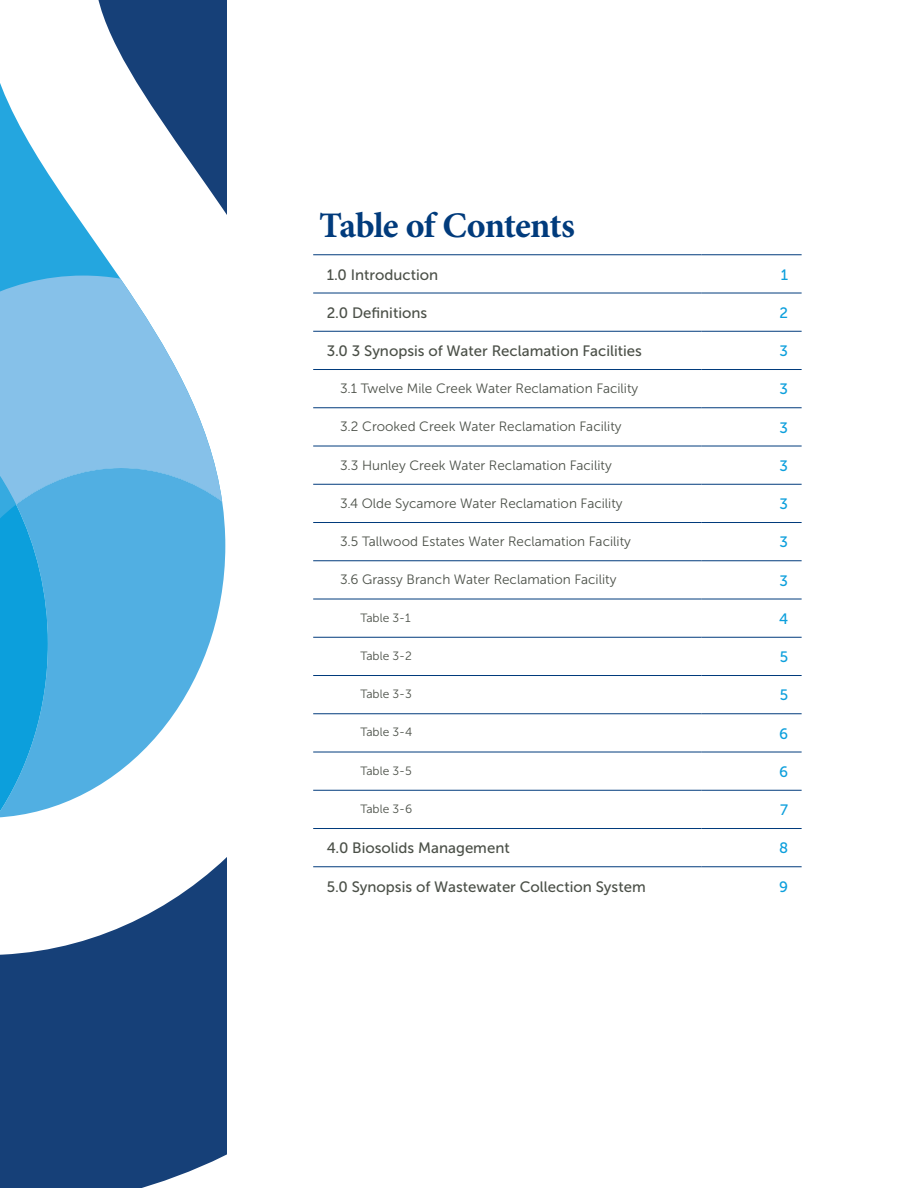
<style>
.page{position:relative;width:918px;height:1188px;background:#fff}
.page>*{position:absolute;margin:0;border:0;box-sizing:border-box;transform-origin:0 0}
.t1{font:700 36px "Minion Pro";letter-spacing:-.025em;color:#013b7c}
.t2{font:15px "Museo Sans 500";color:#4b5048}
.t3{font:15px "Museo Sans 500";color:#0c9fdc}
.t4{font:13.5px "Museo Sans 300";color:#4b5048}
.t5{font:12px "Museo Sans 300";color:#4b5048}
</style>
<div class="page">
<svg style="left:0;top:0;width:227px;height:1188px;fill:#164078"></svg>
<svg style="left:0;top:23px;width:222px;height:253px"></svg>
<svg style="left:48px;top:468px;width:177px;height:350px;fill:#51afe2"></svg>
<svg style="left:0;top:276px;width:222px;height:229px;fill:#86c1e9"></svg>
<svg style="left:0;top:358px;width:48px;height:460px;background:#41ade1"></svg>
<hr style="left:313px;top:255px;width:388px;height:1px;background:#013b7c">
<hr style="left:701px;top:255px;width:101px;height:1px;background:#013b7c">
<hr style="left:313px;top:293px;width:388px;height:1px;background:#013b7c">
<hr style="left:701px;top:293px;width:101px;height:1px;background:#013b7c">
<hr style="left:313px;top:331px;width:388px;height:1px;background:#013b7c">
<hr style="left:701px;top:331px;width:101px;height:1px;background:#013b7c">
<hr style="left:313px;top:369px;width:388px;height:1px;background:#013b7c">
<hr style="left:701px;top:369px;width:101px;height:1px;background:#013b7c">
<hr style="left:313px;top:408px;width:388px;height:1px;background:#013b7c">
<hr style="left:701px;top:408px;width:101px;height:1px;background:#013b7c">
<hr style="left:313px;top:446px;width:388px;height:1px;background:#013b7c">
<hr style="left:701px;top:446px;width:101px;height:1px;background:#013b7c">
<hr style="left:313px;top:484px;width:388px;height:1px;background:#013b7c">
<hr style="left:701px;top:484px;width:101px;height:1px;background:#013b7c">
<hr style="left:313px;top:522px;width:388px;height:1px;background:#013b7c">
<hr style="left:701px;top:522px;width:101px;height:1px;background:#013b7c">
<hr style="left:313px;top:561px;width:388px;height:1px;background:#013b7c">
<hr style="left:701px;top:561px;width:101px;height:1px;background:#013b7c">
<hr style="left:313px;top:599px;width:388px;height:1px;background:#013b7c">
<hr style="left:701px;top:599px;width:101px;height:1px;background:#013b7c">
<hr style="left:313px;top:637px;width:388px;height:1px;background:#013b7c">
<hr style="left:701px;top:637px;width:101px;height:1px;background:#013b7c">
<hr style="left:313px;top:675px;width:388px;height:1px;background:#013b7c">
<hr style="left:701px;top:675px;width:101px;height:1px;background:#013b7c">
<hr style="left:313px;top:714px;width:388px;height:1px;background:#013b7c">
<hr style="left:701px;top:714px;width:101px;height:1px;background:#013b7c">
<hr style="left:313px;top:752px;width:388px;height:1px;background:#013b7c">
<hr style="left:701px;top:752px;width:101px;height:1px;background:#013b7c">
<hr style="left:313px;top:790px;width:388px;height:1px;background:#013b7c">
<hr style="left:701px;top:790px;width:101px;height:1px;background:#013b7c">
<hr style="left:313px;top:828px;width:388px;height:1px;background:#013b7c">
<hr style="left:701px;top:828px;width:101px;height:1px;background:#013b7c">
<hr style="left:313px;top:867px;width:388px;height:1px;background:#013b7c">
<hr style="left:701px;top:867px;width:101px;height:1px;background:#013b7c">
<p class="t1" style="left:319px;top:201px;width:257px">Table of Contents</p>
<p class="t2" style="left:327px;top:266px;width:113px">1.0 Introduction</p>
<p class="t3" style="left:781px;top:266px;width:9px">1</p>
<p class="t2" style="left:327px;top:304px;width:102px">2.0 Definitions</p>
<p class="t3" style="left:780px;top:304px;width:10px">2</p>
<p class="t2" style="left:327px;top:343px;width:317px">3.0 3 Synopsis of Water Reclamation Facilities</p>
<p class="t3" style="left:780px;top:343px;width:10px">3</p>
<p class="t4" style="left:340px;top:381px;width:300px">3.1 Twelve Mile Creek Water Reclamation Facility</p>
<p class="t3" style="left:780px;top:381px;width:10px">3</p>
<p class="t4" style="left:340px;top:419px;width:283px">3.2 Crooked Creek Water Reclamation Facility</p>
<p class="t3" style="left:780px;top:419px;width:10px">3</p>
<p class="t4" style="left:340px;top:458px;width:273px">3.3 Hunley Creek Water Reclamation Facility</p>
<p class="t3" style="left:780px;top:457px;width:10px">3</p>
<p class="t4" style="left:340px;top:496px;width:284px">3.4 Olde Sycamore Water Reclamation Facility</p>
<p class="t3" style="left:780px;top:496px;width:10px">3</p>
<p class="t4" style="left:340px;top:534px;width:292px">3.5 Tallwood Estates Water Reclamation Facility</p>
<p class="t3" style="left:780px;top:534px;width:10px">3</p>
<p class="t4" style="left:340px;top:572px;width:278px">3.6 Grassy Branch Water Reclamation Facility</p>
<p class="t3" style="left:780px;top:572px;width:10px">3</p>
<p class="t5" style="left:360px;top:611px;width:52px">Table 3-1</p>
<p class="t3" style="left:779px;top:610px;width:11px">4</p>
<p class="t5" style="left:360px;top:649px;width:53px">Table 3-2</p>
<p class="t3" style="left:780px;top:649px;width:10px">5</p>
<p class="t5" style="left:360px;top:687px;width:53px">Table 3-3</p>
<p class="t3" style="left:780px;top:687px;width:10px">5</p>
<p class="t5" style="left:360px;top:726px;width:53px">Table 3-4</p>
<p class="t3" style="left:779px;top:725px;width:10px">6</p>
<p class="t5" style="left:360px;top:764px;width:53px">Table 3-5</p>
<p class="t3" style="left:779px;top:763px;width:10px">6</p>
<p class="t5" style="left:360px;top:802px;width:53px">Table 3-6</p>
<p class="t3" style="left:780px;top:802px;width:9px">7</p>
<p class="t2" style="left:327px;top:840px;width:185px">4.0 Biosolids Management</p>
<p class="t3" style="left:779px;top:840px;width:11px">8</p>
<p class="t2" style="left:327px;top:878px;width:321px">5.0 Synopsis of Wastewater Collection System</p>
<p class="t3" style="left:779px;top:878px;width:10px">9</p>
</div>
